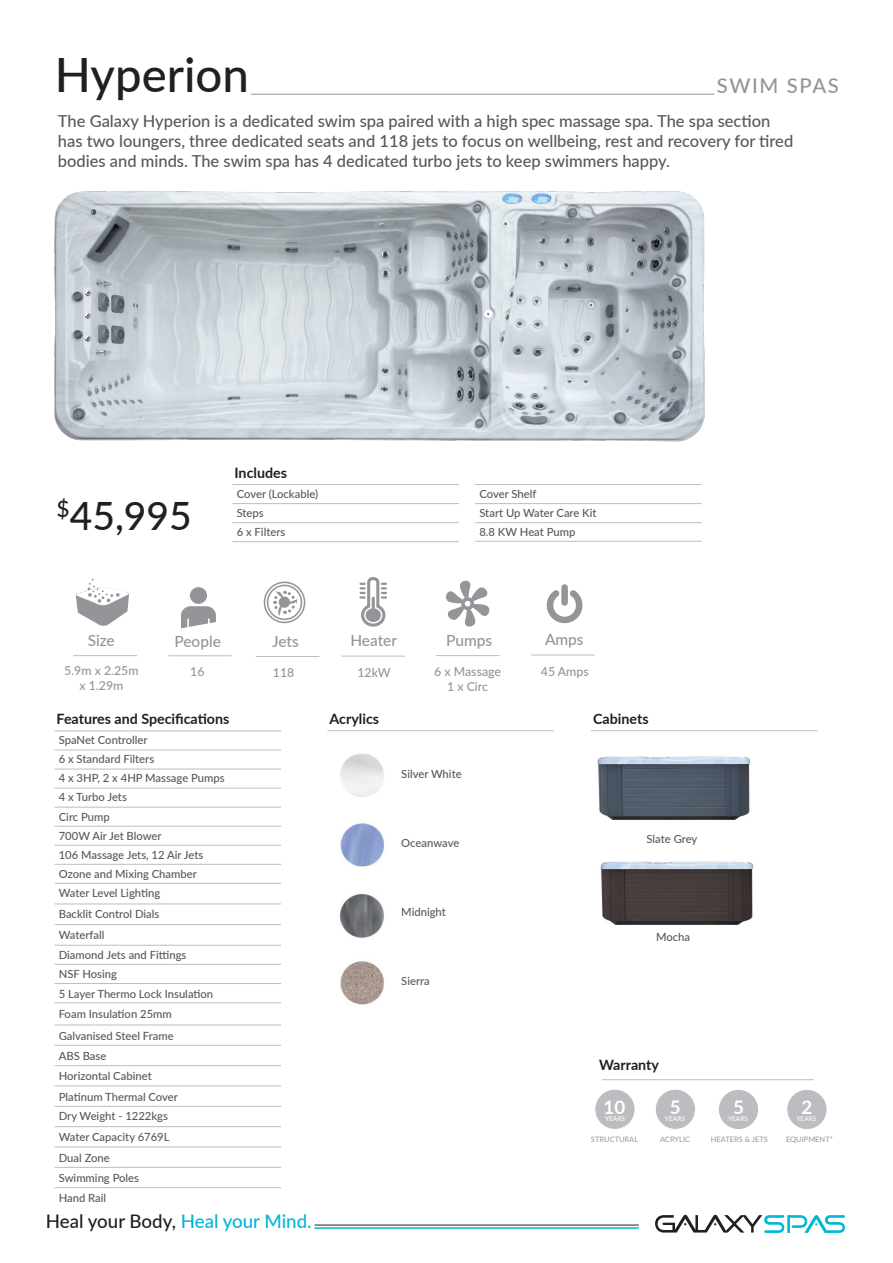
<style>
.page{position:relative;width:893px;height:1263px;background:#fff}
.page>*{position:absolute;margin:0;border:0;box-sizing:border-box;transform-origin:0 0}
.t1{font:500 47.25px "Lato";color:#231f20}
.t2{font:500 39px "Lato";color:#231f20}
.t3{font:500 20.25px "Lato";letter-spacing:.08em;color:#939598}
.t4{font:500 18.75px "Lato";color:#231f20}
.t5{font:700 18.75px "Lato";color:#fff}
.t6{font:500 16.5px/19.8px "Lato";color:#57585a}
.t7{font:500 15.45px "Lato";color:#939598}
.t8{font:700 14.25px "Lato";color:#231f20}
.t9{font:500 12.3px "Lato";color:#939598}
.t10{font:500 11.25px "Lato";color:#57585a}
.t11{font:7.5px "Lato";color:#939598}
.t12{font:500 6.6px "Lato";color:#fff}
.s1{color:#00b7d6}
</style>
<div class="page">
<svg style="left:655px;top:1215px;width:190px;height:18px"></svg>
<hr style="left:314px;top:1227px;width:325px;height:2px;background:#00b7d6">
<hr style="left:314px;top:1225px;width:325px;height:1px;background:#231f20">
<hr style="left:232px;top:484px;width:227px;height:1px;background:#bcbdc0">
<hr style="left:232px;top:503px;width:227px;height:1px;background:#bcbdc0">
<hr style="left:232px;top:522px;width:227px;height:1px;background:#bcbdc0">
<hr style="left:232px;top:541px;width:227px;height:1px;background:#bcbdc0">
<hr style="left:475px;top:484px;width:227px;height:1px;background:#bcbdc0">
<hr style="left:475px;top:503px;width:227px;height:1px;background:#bcbdc0">
<hr style="left:475px;top:522px;width:227px;height:1px;background:#bcbdc0">
<hr style="left:475px;top:541px;width:227px;height:1px;background:#bcbdc0">
<img style="left:54px;top:191px;width:651px;height:251px">
<div style="left:190px;top:587px;width:17px;height:17px;background:#939598;border-radius:50%"></div>
<svg style="left:181px;top:606px;width:35px;height:23px"></svg>
<svg style="left:76px;top:579px;width:53px;height:47px"></svg>
<svg style="left:359px;top:577px;width:28px;height:50px"></svg>
<svg style="left:546px;top:584px;width:37px;height:40px"></svg>
<svg style="left:446px;top:580px;width:44px;height:47px"></svg>
<hr style="left:73px;top:655px;width:64px;height:1px;background:#bcbdc0">
<hr style="left:168px;top:655px;width:64px;height:1px;background:#bcbdc0">
<hr style="left:256px;top:656px;width:63px;height:1px;background:#bcbdc0">
<hr style="left:341px;top:656px;width:64px;height:1px;background:#bcbdc0">
<hr style="left:436px;top:655px;width:63px;height:1px;background:#bcbdc0">
<hr style="left:531px;top:655px;width:64px;height:1px;background:#bcbdc0">
<div style="left:264px;top:581px;width:41px;height:42px;border:2px solid #939598;border-radius:50%"></div>
<div style="left:267px;top:585px;width:35px;height:35px;border:2px solid #939598;border-radius:50%"></div>
<svg style="left:271px;top:589px;width:27px;height:27px"></svg>
<img style="left:597px;top:756px;width:154px;height:64px">
<img style="left:600px;top:861px;width:154px;height:64px">
<hr style="left:327px;top:730px;width:227px;height:1px;background:#bcbdc0">
<hr style="left:591px;top:730px;width:227px;height:1px;background:#bcbdc0">
<hr style="left:55px;top:731px;width:226px;height:1px;background:#bcbdc0">
<hr style="left:55px;top:750px;width:226px;height:1px;background:#bcbdc0">
<hr style="left:55px;top:769px;width:226px;height:1px;background:#bcbdc0">
<hr style="left:55px;top:788px;width:226px;height:1px;background:#bcbdc0">
<hr style="left:55px;top:807px;width:226px;height:1px;background:#bcbdc0">
<hr style="left:55px;top:826px;width:226px;height:1px;background:#bcbdc0">
<hr style="left:55px;top:845px;width:226px;height:1px;background:#bcbdc0">
<hr style="left:55px;top:864px;width:226px;height:1px;background:#bcbdc0">
<hr style="left:55px;top:883px;width:226px;height:1px;background:#bcbdc0">
<hr style="left:55px;top:904px;width:226px;height:1px;background:#bcbdc0">
<hr style="left:55px;top:924px;width:226px;height:1px;background:#bcbdc0">
<hr style="left:55px;top:945px;width:226px;height:1px;background:#bcbdc0">
<hr style="left:55px;top:964px;width:226px;height:1px;background:#bcbdc0">
<hr style="left:55px;top:983px;width:226px;height:1px;background:#bcbdc0">
<hr style="left:55px;top:1002px;width:226px;height:1px;background:#bcbdc0">
<hr style="left:55px;top:1025px;width:226px;height:1px;background:#bcbdc0">
<hr style="left:55px;top:1045px;width:226px;height:1px;background:#bcbdc0">
<hr style="left:55px;top:1065px;width:226px;height:1px;background:#bcbdc0">
<hr style="left:55px;top:1086px;width:226px;height:1px;background:#bcbdc0">
<hr style="left:55px;top:1106px;width:226px;height:1px;background:#bcbdc0">
<hr style="left:55px;top:1126px;width:226px;height:1px;background:#bcbdc0">
<hr style="left:55px;top:1147px;width:226px;height:1px;background:#bcbdc0">
<hr style="left:55px;top:1167px;width:226px;height:1px;background:#bcbdc0">
<hr style="left:55px;top:1187px;width:226px;height:1px;background:#bcbdc0">
<hr style="left:251px;top:94px;width:463px;height:1px;background:#939598">
<img style="left:340px;top:753px;width:44px;height:252px">
<div style="left:595px;top:1089px;width:40px;height:40px;background:#bcbdc0;border-radius:50%"></div>
<div style="left:594px;top:1089px;width:41px;height:41px;border:1px solid #fff;border-radius:50%"></div>
<div style="left:655px;top:1089px;width:40px;height:40px;background:#bcbdc0;border-radius:50%"></div>
<div style="left:655px;top:1089px;width:41px;height:41px;border:1px solid #fff;border-radius:50%"></div>
<div style="left:718px;top:1089px;width:41px;height:40px;background:#bcbdc0;border-radius:50%"></div>
<div style="left:718px;top:1089px;width:41px;height:41px;border:1px solid #fff;border-radius:50%"></div>
<div style="left:787px;top:1089px;width:40px;height:40px;background:#bcbdc0;border-radius:50%"></div>
<div style="left:786px;top:1089px;width:41px;height:41px;border:1px solid #fff;border-radius:50%"></div>
<hr style="left:602px;top:1079px;width:212px;height:1px;background:#bcbdc0">
<p class="t1" style="left:55px;top:41px;width:196px">Hyperion</p>
<p class="t6" style="left:58px;top:111px;width:737px">The Galaxy Hyperion is a dedicated swim spa paired with a high spec massage spa. The spa section has two loungers, three dedicated seats and 118 jets to focus on wellbeing, rest and recovery for tired bodies and minds. The swim spa has 4 dedicated turbo jets to keep swimmers happy.</p>
<p class="t3" style="left:717px;top:71px;width:124px">SWIM SPAS</p>
<p class="t2" style="left:57px;top:488px;width:137px"><sup>$</sup>45,995</p>
<p class="t8" style="left:235px;top:462px;width:54px">Includes</p>
<p class="t10" style="left:237px;top:486px;width:83px">Cover (Lockable)</p>
<p class="t10" style="left:237px;top:505px;width:29px">Steps</p>
<p class="t10" style="left:237px;top:524px;width:50px">6 x Filters</p>
<p class="t10" style="left:479px;top:486px;width:58px">Cover Shelf</p>
<p class="t10" style="left:479px;top:505px;width:119px">Start Up Water Care Kit</p>
<p class="t10" style="left:479px;top:524px;width:97px">8.8 KW Heat Pump</p>
<p class="t7" style="left:88px;top:629px;width:29px">Size</p>
<p class="t7" style="left:175px;top:630px;width:48px">People</p>
<p class="t7" style="left:272px;top:630px;width:28px">Jets</p>
<p class="t7" style="left:350px;top:629px;width:48px">Heater</p>
<p class="t7" style="left:446px;top:629px;width:48px">Pumps</p>
<p class="t7" style="left:545px;top:628px;width:40px">Amps</p>
<p class="t9" style="left:64px;top:662px;width:76px">5.9m x 2.25m</p>
<p class="t9" style="left:79px;top:677px;width:45px">x 1.29m</p>
<p class="t9" style="left:190px;top:662px;width:16px">16</p>
<p class="t9" style="left:273px;top:664px;width:23px">118</p>
<p class="t9" style="left:357px;top:663px;width:35px">12kW</p>
<p class="t9" style="left:434px;top:663px;width:68px">6 x Massage</p>
<p class="t9" style="left:447px;top:678px;width:43px">1 x Circ</p>
<p class="t9" style="left:541px;top:662px;width:49px">45 Amps</p>
<p class="t8" style="left:57px;top:709px;width:174px">Features and Specifications</p>
<p class="t8" style="left:329px;top:708px;width:51px">Acrylics</p>
<p class="t8" style="left:593px;top:708px;width:57px">Cabinets</p>
<p class="t10" style="left:59px;top:732px;width:90px">SpaNet Controller</p>
<p class="t10" style="left:59px;top:751px;width:97px">6 x Standard Filters</p>
<p class="t10" style="left:59px;top:770px;width:167px">4 x 3HP, 2 x 4HP Massage Pumps</p>
<p class="t10" style="left:59px;top:789px;width:70px">4 x Turbo Jets</p>
<p class="t10" style="left:59px;top:808px;width:53px">Circ Pump</p>
<p class="t10" style="left:59px;top:827px;width:104px">700W Air Jet Blower</p>
<p class="t10" style="left:59px;top:846px;width:146px">106 Massage Jets, 12 Air Jets</p>
<p class="t10" style="left:59px;top:865px;width:140px">Ozone and Mixing Chamber</p>
<p class="t10" style="left:59px;top:885px;width:103px">Water Level Lighting</p>
<p class="t10" style="left:59px;top:906px;width:102px">Backlit Control Dials</p>
<p class="t10" style="left:59px;top:926px;width:47px">Waterfall</p>
<p class="t10" style="left:59px;top:947px;width:129px">Diamond Jets and Fittings</p>
<p class="t10" style="left:59px;top:966px;width:60px">NSF Hosing</p>
<p class="t10" style="left:59px;top:985px;width:156px">5 Layer Thermo Lock Insulation</p>
<p class="t10" style="left:59px;top:1006px;width:114px">Foam Insulation 25mm</p>
<p class="t10" style="left:59px;top:1027px;width:116px">Galvanised Steel Frame</p>
<p class="t10" style="left:59px;top:1048px;width:49px">ABS Base</p>
<p class="t10" style="left:59px;top:1068px;width:94px">Horizontal Cabinet</p>
<p class="t10" style="left:59px;top:1088px;width:121px">Platinum Thermal Cover</p>
<p class="t10" style="left:59px;top:1108px;width:111px">Dry Weight - 1222kgs</p>
<p class="t10" style="left:59px;top:1129px;width:112px">Water Capacity 6769L</p>
<p class="t10" style="left:59px;top:1149px;width:53px">Dual Zone</p>
<p class="t10" style="left:59px;top:1170px;width:82px">Swimming Poles</p>
<p class="t10" style="left:59px;top:1189px;width:49px">Hand Rail</p>
<p class="t10" style="left:401px;top:766px;width:62px">Silver White</p>
<p class="t10" style="left:647px;top:830px;width:52px">Slate Grey</p>
<p class="t10" style="left:401px;top:835px;width:59px">Oceanwave</p>
<p class="t10" style="left:401px;top:904px;width:46px">Midnight</p>
<p class="t10" style="left:656px;top:929px;width:36px">Mocha</p>
<p class="t10" style="left:401px;top:973px;width:30px">Sierra</p>
<p class="t8" style="left:599px;top:1055px;width:61px">Warranty</p>
<p class="t5" style="left:603px;top:1093px;width:23px">10</p>
<p class="t12" style="left:605px;top:1114px;width:22px">YEARS</p>
<p class="t5" style="left:801px;top:1093px;width:12px">2</p>
<p class="t12" style="left:796px;top:1114px;width:22px">YEARS</p>
<p class="t5" style="left:670px;top:1093px;width:12px">5</p>
<p class="t12" style="left:665px;top:1114px;width:22px">YEARS</p>
<p class="t5" style="left:733px;top:1093px;width:12px">5</p>
<p class="t12" style="left:728px;top:1114px;width:22px">YEARS</p>
<p class="t11" style="left:591px;top:1134px;width:49px">STRUCTURAL</p>
<p class="t11" style="left:660px;top:1134px;width:32px">ACRYLIC</p>
<p class="t11" style="left:711px;top:1134px;width:59px">HEATERS &amp; JETS</p>
<p class="t11" style="left:786px;top:1134px;width:48px">EQUIPMENT*</p>
<h3 class="t4" style="left:46px;top:1208px;width:267px">Heal your Body, <span class="s1">Heal your Mind.</span></h3>
</div>
